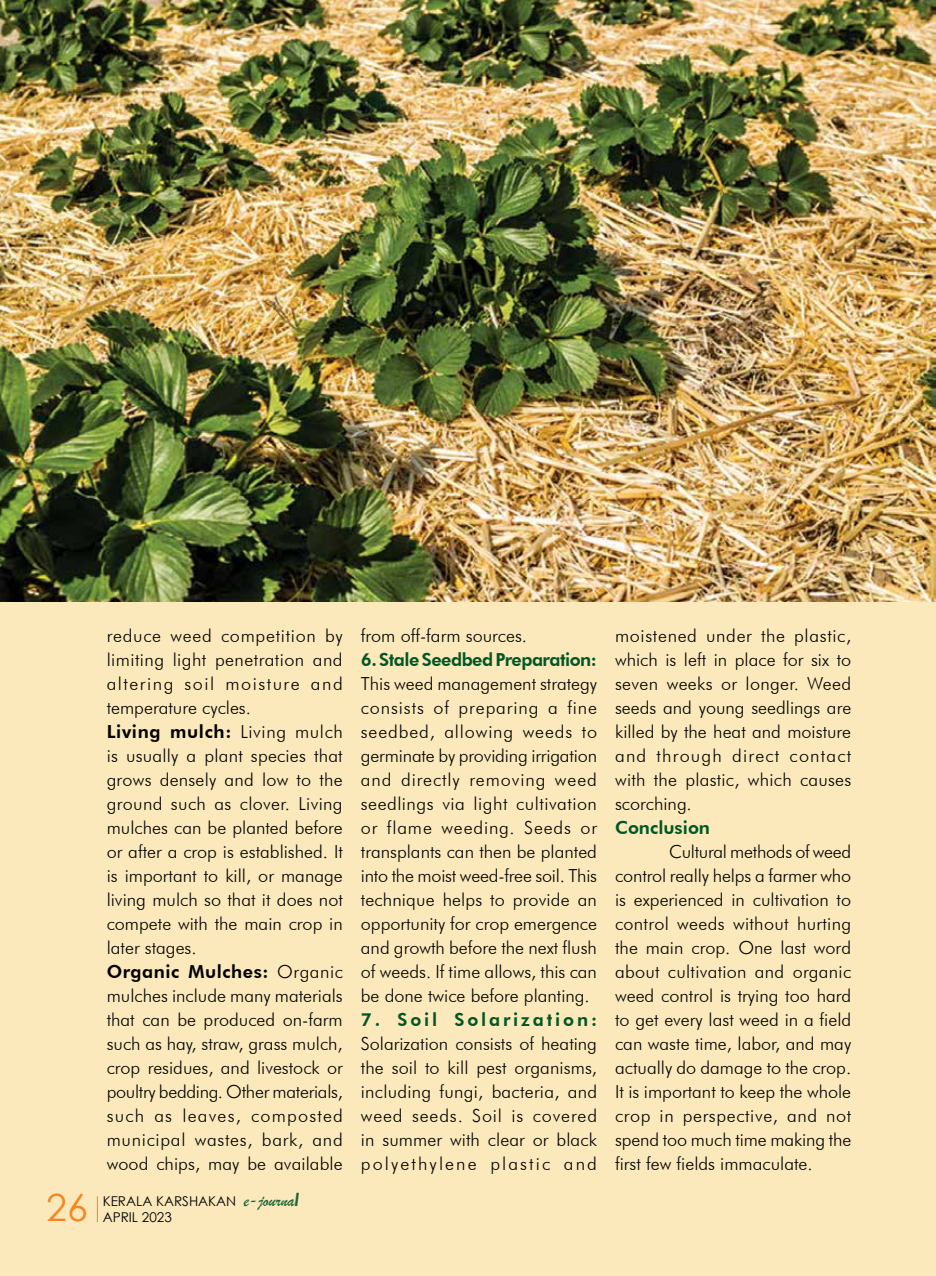
<style>
.page{position:relative;width:936px;height:1276px;background:#fff}
.page>*{position:absolute;margin:0;border:0;box-sizing:border-box;transform-origin:0 0}
.t1{font:37.5px "Century Gothic";color:#f6861f}
.t2{font:300 18px/24px "Futura BT";color:#000;text-align:justify}
.t3{font:800 18px "Futura BT";letter-spacing:-.025em;color:#005624}
.t4{font:800 18px "Futura BT";letter-spacing:.16em;color:#005624}
.t5{font:800 18px "Futura BT";color:#005624}
.t6{font:13.5px/16.2px "Century Gothic";color:#000}
.s1{font-weight:800}
.s2{font-family:"Brush Script";font-size:18px;color:#1a6537}
.s3{font-weight:700;font-style:italic;font-size:18px;color:#1a6537}
</style>
<div class="page">
<div style="left:0;top:601px;width:935px;height:675px;background:#fbe9bc"></div>
<img style="left:0;top:0;width:935px;height:601px">
<svg style="left:97px;top:1196px;width:1px;height:26px"></svg>
<p class="t2" style="left:107px;top:623px;width:238px;text-align:left">reduce weed competition by limiting light penetration and altering soil moisture and temperature cycles.<br><span class="s1">Living mulch:</span> Living mulch is usually a plant species that grows densely and low to the ground such as clover. Living mulches can be planted before or after a crop is established. It is important to kill, or manage living mulch so that it does not compete with the main crop in later stages.<br><span class="s1">Organic Mulches:</span> Organic mulches include many materials that can be produced on-farm such as hay, straw, grass mulch, crop residues, and livestock or poultry bedding. Other materials, such as leaves, composted municipal wastes, bark, and wood chips, may be available</p>
<p class="t2" style="left:361px;top:623px;width:168px">from off-farm sources.</p>
<p class="t3" style="left:361px;top:648px;width:237px">6. Stale Seedbed Preparation:</p>
<p class="t2" style="left:361px;top:671px;width:238px">This weed management strategy consists of preparing a fine seedbed, allowing weeds to germinate by providing irrigation and directly removing weed seedlings via light cultivation or flame weeding. Seeds or transplants can then be planted into the moist weed-free soil. This technique helps to provide an opportunity for crop emergence and growth before the next flush of weeds. If time allows, this can be done twice before planting.</p>
<p class="t4" style="left:361px;top:1008px;width:238px">7. Soil Solarization:</p>
<p class="t2" style="left:361px;top:1031px;width:238px">Solarization consists of heating the soil to kill pest organisms, including fungi, bacteria, and weed seeds. Soil is covered in summer with clear or black polyethylene plastic and</p>
<h1 class="t1" style="left:46px;top:1181px;width:43px">26</h1>
<p class="t6" style="left:103px;top:1193px;width:198px">KERALA KARSHAKAN <span class="s2">e-journa</span><span class="s3">l<br></span>APRIL 2023</p>
<p class="t2" style="left:615px;top:623px;width:238px">moistened under the plastic, which is left in place for six to seven weeks or longer. Weed seeds and young seedlings are killed by the heat and moisture and through direct contact with the plastic, which causes scorching.</p>
<p class="t5" style="left:615px;top:816px;width:96px">Conclusion</p>
<p class="t2" style="left:615px;top:839px;width:238px;text-indent:54px">Cultural methods of weed control really helps a farmer who is experienced in cultivation to control weeds without hurting the main crop. One last word about cultivation and organic weed control is trying too hard to get every last weed in a field can waste time, labor, and may actually do damage to the crop.<br>It is important to keep the whole crop in perspective, and not spend too much time making the first few fields immaculate.</p>
</div>
